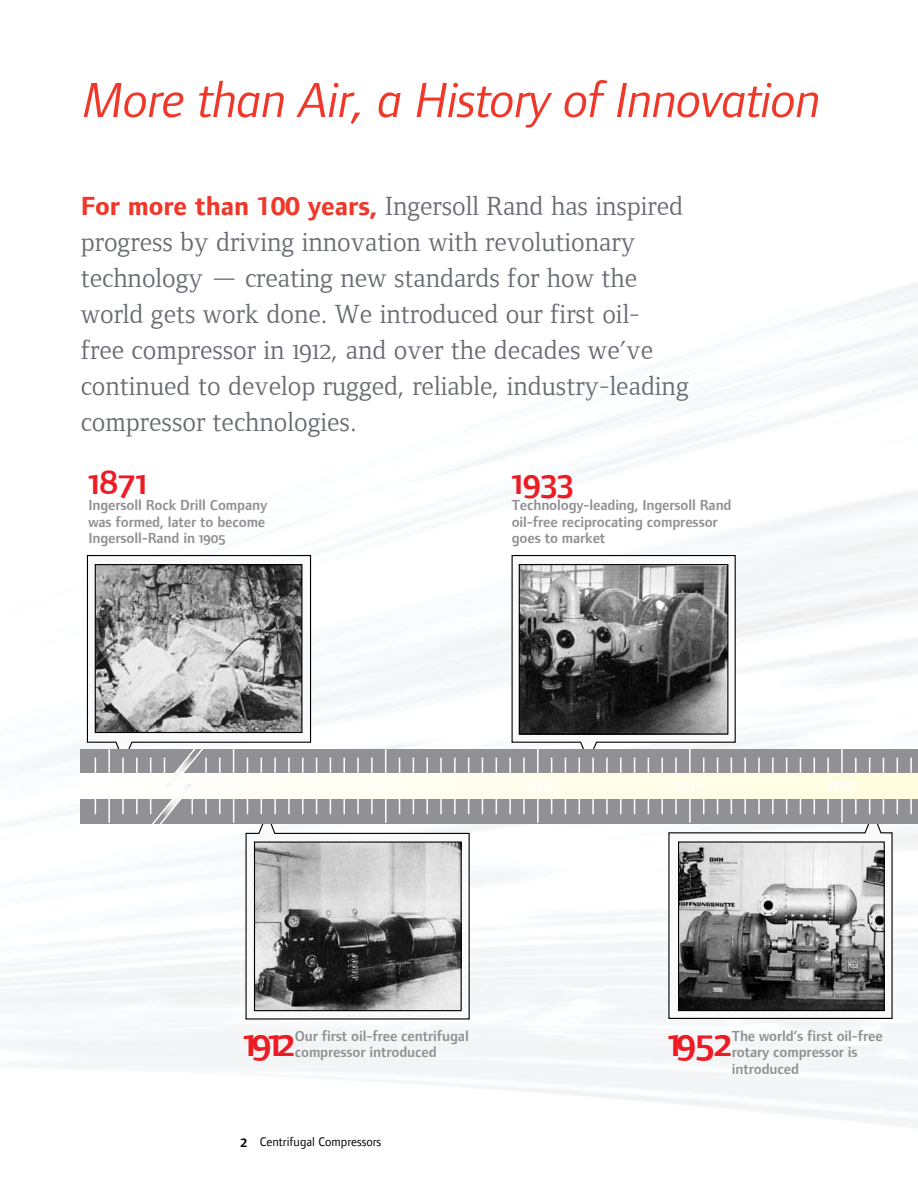
<style>
.page{position:relative;width:918px;height:1188px;background:#fff}
.page>*{position:absolute;margin:0;border:0;box-sizing:border-box;transform-origin:0 0}
.t1{font:italic 51px "Foundry Form Sans";letter-spacing:-.015em;color:#ef3829}
.t2{font:39.75px "Foundry Form Sans Demi OSF";letter-spacing:-.09em;color:#ed1c24}
.t3{font:36px "Foundry Form Sans Demi OSF";color:#ed1c24}
.t4{font:27px/36px "Foundry Form Serif Book OSF";color:#696b73}
.t5{font:15px/16.5px "Foundry Form Sans Demi OSF";letter-spacing:-.01em;color:#919195}
.t6{font:15px "Foundry Form Sans Demi OSF";letter-spacing:.025em;color:#fff}
.t7{font:12.75px "Foundry Form Sans";color:#000}
.s1{font-family:"Foundry Form Sans";font-weight:700;color:#ef3829}
.s2{font-weight:700}
</style>
<div class="page">
<svg style="left:86px;top:554px;width:226px;height:195px"></svg>
<img style="left:97px;top:566px;width:203px;height:165px">
<div style="left:95px;top:564px;width:207px;height:169px;border:1px solid #000"></div>
<svg style="left:511px;top:554px;width:225px;height:195px"></svg>
<img style="left:521px;top:566px;width:205px;height:167px">
<div style="left:519px;top:564px;width:209px;height:171px;border:1px solid #000"></div>
<svg style="left:245px;top:824px;width:225px;height:196px"></svg>
<img style="left:256px;top:844px;width:204px;height:165px">
<div style="left:254px;top:842px;width:208px;height:169px;border:1px solid #000"></div>
<svg style="left:668px;top:824px;width:225px;height:196px"></svg>
<img style="left:680px;top:843px;width:203px;height:166px">
<div style="left:678px;top:841px;width:207px;height:170px;border:1px solid #000"></div>
<div style="left:81px;top:749px;width:837px;height:75px;background:#919195"></div>
<div style="left:81px;top:773px;width:837px;height:26px;background:linear-gradient(to right,#fffffc,#fffcde)"></div>
<svg style="left:95px;top:758px;width:1px;height:15px"></svg>
<hr style="left:108px;top:749px;width:2px;height:24px;background:#fff">
<svg style="left:122px;top:758px;width:2px;height:15px"></svg>
<svg style="left:136px;top:758px;width:2px;height:15px"></svg>
<svg style="left:219px;top:758px;width:2px;height:15px"></svg>
<svg style="left:233px;top:749px;width:1px;height:24px"></svg>
<svg style="left:247px;top:758px;width:1px;height:15px"></svg>
<svg style="left:261px;top:758px;width:1px;height:15px"></svg>
<svg style="left:274px;top:758px;width:2px;height:15px"></svg>
<svg style="left:288px;top:758px;width:2px;height:15px"></svg>
<svg style="left:302px;top:758px;width:2px;height:15px"></svg>
<svg style="left:316px;top:758px;width:1px;height:15px"></svg>
<svg style="left:330px;top:758px;width:1px;height:15px"></svg>
<svg style="left:343px;top:758px;width:2px;height:15px"></svg>
<svg style="left:357px;top:758px;width:2px;height:15px"></svg>
<svg style="left:371px;top:758px;width:2px;height:15px"></svg>
<svg style="left:385px;top:749px;width:1px;height:24px"></svg>
<svg style="left:399px;top:758px;width:1px;height:15px"></svg>
<svg style="left:413px;top:758px;width:1px;height:15px"></svg>
<svg style="left:426px;top:758px;width:2px;height:15px"></svg>
<svg style="left:440px;top:758px;width:2px;height:15px"></svg>
<svg style="left:454px;top:758px;width:2px;height:15px"></svg>
<svg style="left:468px;top:758px;width:1px;height:15px"></svg>
<svg style="left:482px;top:758px;width:1px;height:15px"></svg>
<svg style="left:496px;top:758px;width:1px;height:15px"></svg>
<svg style="left:509px;top:758px;width:2px;height:15px"></svg>
<svg style="left:523px;top:758px;width:2px;height:15px"></svg>
<hr style="left:537px;top:749px;width:2px;height:24px;background:#fff">
<svg style="left:551px;top:758px;width:1px;height:15px"></svg>
<svg style="left:565px;top:758px;width:1px;height:15px"></svg>
<svg style="left:579px;top:758px;width:1px;height:15px"></svg>
<svg style="left:592px;top:758px;width:2px;height:15px"></svg>
<svg style="left:606px;top:758px;width:2px;height:15px"></svg>
<svg style="left:620px;top:758px;width:2px;height:15px"></svg>
<svg style="left:634px;top:758px;width:1px;height:15px"></svg>
<svg style="left:648px;top:758px;width:1px;height:15px"></svg>
<svg style="left:661px;top:758px;width:2px;height:15px"></svg>
<svg style="left:675px;top:758px;width:2px;height:15px"></svg>
<hr style="left:689px;top:749px;width:2px;height:24px;background:#fff">
<svg style="left:703px;top:758px;width:1px;height:15px"></svg>
<svg style="left:717px;top:758px;width:1px;height:15px"></svg>
<svg style="left:731px;top:758px;width:1px;height:15px"></svg>
<svg style="left:744px;top:758px;width:2px;height:15px"></svg>
<svg style="left:758px;top:758px;width:2px;height:15px"></svg>
<svg style="left:772px;top:758px;width:2px;height:15px"></svg>
<svg style="left:786px;top:758px;width:1px;height:15px"></svg>
<svg style="left:800px;top:758px;width:1px;height:15px"></svg>
<svg style="left:814px;top:758px;width:1px;height:15px"></svg>
<svg style="left:827px;top:758px;width:2px;height:15px"></svg>
<hr style="left:841px;top:749px;width:2px;height:24px;background:#fff">
<svg style="left:855px;top:758px;width:2px;height:15px"></svg>
<svg style="left:869px;top:758px;width:1px;height:15px"></svg>
<svg style="left:883px;top:758px;width:1px;height:15px"></svg>
<svg style="left:897px;top:758px;width:1px;height:15px"></svg>
<svg style="left:910px;top:758px;width:2px;height:15px"></svg>
<svg style="left:910px;top:799px;width:2px;height:15px"></svg>
<svg style="left:897px;top:799px;width:1px;height:15px"></svg>
<svg style="left:883px;top:799px;width:1px;height:15px"></svg>
<svg style="left:869px;top:799px;width:1px;height:15px"></svg>
<svg style="left:855px;top:799px;width:2px;height:15px"></svg>
<hr style="left:841px;top:799px;width:2px;height:24px;background:#fff">
<svg style="left:827px;top:799px;width:2px;height:15px"></svg>
<svg style="left:814px;top:799px;width:1px;height:15px"></svg>
<svg style="left:800px;top:799px;width:1px;height:15px"></svg>
<svg style="left:786px;top:799px;width:1px;height:15px"></svg>
<svg style="left:772px;top:799px;width:2px;height:15px"></svg>
<svg style="left:758px;top:799px;width:2px;height:15px"></svg>
<svg style="left:744px;top:799px;width:2px;height:15px"></svg>
<svg style="left:731px;top:799px;width:1px;height:15px"></svg>
<svg style="left:717px;top:799px;width:1px;height:15px"></svg>
<svg style="left:703px;top:799px;width:1px;height:15px"></svg>
<hr style="left:689px;top:799px;width:2px;height:24px;background:#fff">
<svg style="left:675px;top:799px;width:2px;height:15px"></svg>
<svg style="left:661px;top:799px;width:2px;height:15px"></svg>
<svg style="left:648px;top:799px;width:1px;height:15px"></svg>
<svg style="left:634px;top:799px;width:1px;height:15px"></svg>
<svg style="left:620px;top:799px;width:2px;height:15px"></svg>
<svg style="left:606px;top:799px;width:2px;height:15px"></svg>
<svg style="left:592px;top:799px;width:2px;height:15px"></svg>
<svg style="left:579px;top:799px;width:1px;height:15px"></svg>
<svg style="left:565px;top:799px;width:1px;height:15px"></svg>
<svg style="left:551px;top:799px;width:1px;height:15px"></svg>
<hr style="left:537px;top:799px;width:2px;height:24px;background:#fff">
<svg style="left:523px;top:799px;width:2px;height:15px"></svg>
<svg style="left:509px;top:799px;width:2px;height:15px"></svg>
<svg style="left:496px;top:799px;width:1px;height:15px"></svg>
<svg style="left:482px;top:799px;width:1px;height:15px"></svg>
<svg style="left:468px;top:799px;width:1px;height:15px"></svg>
<svg style="left:454px;top:799px;width:2px;height:15px"></svg>
<svg style="left:440px;top:799px;width:2px;height:15px"></svg>
<svg style="left:426px;top:799px;width:2px;height:15px"></svg>
<svg style="left:413px;top:799px;width:1px;height:15px"></svg>
<svg style="left:399px;top:799px;width:1px;height:15px"></svg>
<svg style="left:385px;top:799px;width:1px;height:24px"></svg>
<svg style="left:371px;top:799px;width:2px;height:15px"></svg>
<svg style="left:357px;top:799px;width:2px;height:15px"></svg>
<svg style="left:343px;top:799px;width:2px;height:15px"></svg>
<svg style="left:330px;top:799px;width:1px;height:15px"></svg>
<svg style="left:316px;top:799px;width:1px;height:15px"></svg>
<svg style="left:302px;top:799px;width:2px;height:15px"></svg>
<svg style="left:288px;top:799px;width:2px;height:15px"></svg>
<svg style="left:274px;top:799px;width:2px;height:15px"></svg>
<svg style="left:261px;top:799px;width:1px;height:15px"></svg>
<svg style="left:247px;top:799px;width:1px;height:15px"></svg>
<svg style="left:233px;top:799px;width:1px;height:24px"></svg>
<svg style="left:219px;top:799px;width:2px;height:15px"></svg>
<svg style="left:136px;top:799px;width:2px;height:15px"></svg>
<svg style="left:122px;top:799px;width:2px;height:15px"></svg>
<hr style="left:108px;top:799px;width:2px;height:24px;background:#fff">
<svg style="left:95px;top:799px;width:1px;height:15px"></svg>
<svg style="left:150px;top:745px;width:57px;height:79px"></svg>
<h1 class="t1" style="left:83px;top:71px;width:740px">More than Air, a History of Innovation</h1>
<p class="t4" style="left:81px;top:188px;width:610px"><span class="s1">For more than 100 years,</span> Ingersoll Rand has inspired progress by driving innovation with revolutionary technology — creating new standards for how the world gets work done. We introduced our first oil&shy;free compressor in 1912, and over the decades we’ve continued to develop rugged, reliable, industry-leading compressor technologies.</p>
<h3 class="t3" style="left:88px;top:461px;width:60px">1871</h3>
<p class="t5" style="left:88px;top:497px;width:180px">Ingersoll Rock Drill Company was formed, later to become<br>Ingersoll-Rand in 1905</p>
<h3 class="t3" style="left:512px;top:461px;width:63px">1933</h3>
<p class="t5" style="left:512px;top:497px;width:221px">Technology-leading, Ingersoll Rand oil-free reciprocating compressor goes to market</p>
<p class="t6" style="left:676px;top:777px;width:30px">1940</p>
<p class="t6" style="left:827px;top:777px;width:29px">1950</p>
<h2 class="t2" style="left:243px;top:1020px;width:53px">1912</h2>
<p class="t5" style="left:295px;top:1027px;width:175px">Our first oil-free centrifugal compressor introduced</p>
<h2 class="t2" style="left:668px;top:1020px;width:66px">1952</h2>
<p class="t5" style="left:732px;top:1027px;width:153px">The world’s first oil-free rotary compressor is introduced</p>
<p class="t7" style="left:241px;top:1134px;width:142px"><span class="s2">2</span> Centrifugal Compressors</p>
</div>
